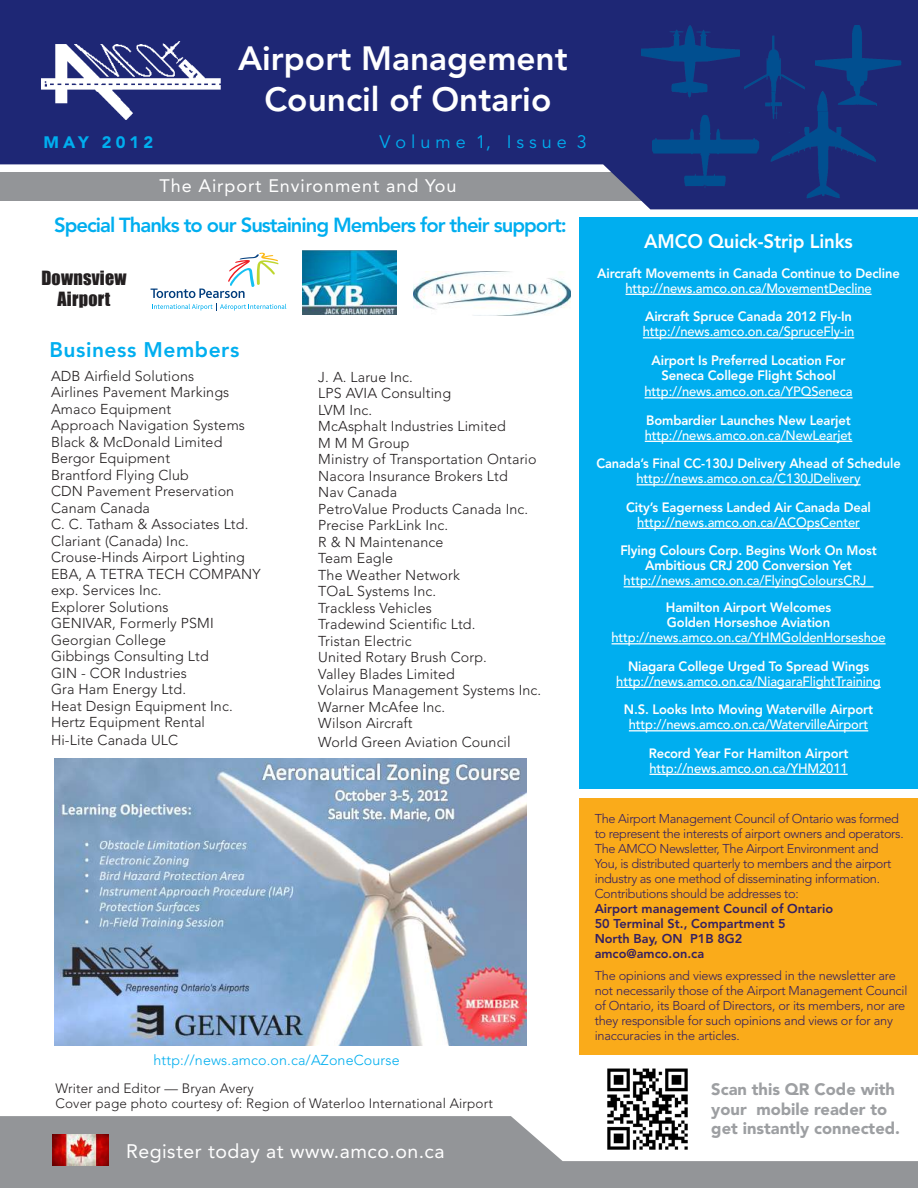
<style>
.page{position:relative;width:918px;height:1188px;background:#fff}
.page>*{position:absolute;margin:0;border:0;box-sizing:border-box;transform-origin:0 0}
.t1{font:800 33.45px/41.7px "Avenir LT Std";color:#fff;text-align:center}
.t2{font:800 21px "Avenir LT Std";letter-spacing:.025em;color:#00aeef}
.t3{font:800 20.25px "Avenir LT Std";letter-spacing:-.05em;color:#00aeef}
.t4{font:19.5px "Avenir LT Std";letter-spacing:.025em;color:#fff}
.t5{font:800 19.5px "Avenir LT Std";letter-spacing:-.01em;color:#fff;scale:.96 1}
.t6{font:18px "Avenir LT Std";letter-spacing:.05em;color:#fff}
.t7{font:18px/21.6px "Impact";letter-spacing:.015em;color:#231f20;text-align:center}
.t8{font:18px "Avenir LT Std";color:#00aeef}
.t9{font:900 16.5px/19.5px "Avenir LT Std";color:#9d9fa2}
.t10{font:900 16.5px "Avenir LT Std";letter-spacing:.25em;color:#00aeef}
.t11{font:300 14.25px/16.5px "Avenir LT Std";letter-spacing:.01em;color:#231f20}
.t12{font:300 14.25px "Avenir LT Std";letter-spacing:.01em;color:#00aeef}
.t13{font:500 13.5px "Avenir LT Std";letter-spacing:-.01em;color:#fff;scale:.96 1}
.t14{font:800 13.5px/15px "Avenir LT Std";letter-spacing:-.01em;color:#fff;text-align:center;scale:.96 1}
.t15{font:300 13.5px/15px "Avenir LT Std";letter-spacing:.01em;color:#231f20}
.t16{font:800 13.5px "Avenir LT Std";letter-spacing:-.01em;color:#fff;scale:.95 1}
.t17{font:300 12.75px/15px "Avenir LT Std";letter-spacing:-.025em;color:#341f61}
.t18{font:800 12.75px/15px "Avenir LT Std";color:#341f61}
.s1{font-size:15px}
</style>
<div class="page">
<svg style="left:0;top:1116px;width:918px;height:72px;fill:#939598"></svg>
<svg style="left:0;top:0;width:918px;height:209px;background:#3d4583"></svg>
<img style="left:41px;top:42px;width:184px;height:77px">
<img style="left:743px;top:36px;width:62px;height:83px">
<img style="left:639px;top:26px;width:101px;height:73px">
<img style="left:814px;top:25px;width:87px;height:81px">
<img style="left:652px;top:115px;width:107px;height:73px">
<img style="left:743px;top:115px;width:16px;height:4px">
<div style="left:630px;top:17px;width:10px;height:78px;background:#1e2775"></div>
<div style="left:641px;top:113px;width:11px;height:75px;background:#1e2775"></div>
<div style="left:805px;top:11px;width:9px;height:98px;background:#1e2775"></div>
<hr style="left:740px;top:17px;width:3px;height:97px;background:#1e2775">
<div style="left:792px;top:7px;width:123px;height:18px;background:#1e2775"></div>
<div style="left:728px;top:119px;width:75px;height:12px;background:#1e2775"></div>
<div style="left:809px;top:105px;width:88px;height:6px;background:#1e2775"></div>
<img style="left:771px;top:109px;width:105px;height:89px">
<img style="left:771px;top:92px;width:34px;height:28px">
<img style="left:814px;top:91px;width:62px;height:14px">
<img style="left:771px;top:119px;width:32px;height:12px">
<img style="left:809px;top:105px;width:67px;height:6px">
<img style="left:594px;top:1068px;width:102px;height:90px">
<div style="left:580px;top:799px;width:338px;height:256px;background:#faab1a"></div>
<img style="left:52px;top:1134px;width:56px;height:31px">
<div style="left:580px;top:217px;width:338px;height:572px;background:#00aeef"></div>
<svg style="left:151px;top:252px;width:135px;height:59px"></svg>
<img style="left:413px;top:272px;width:157px;height:43px">
<img style="left:303px;top:251px;width:94px;height:63px">
<hr style="left:626px;top:294px;width:246px;height:1px;background:#fff">
<hr style="left:643px;top:337px;width:211px;height:1px;background:#fff">
<hr style="left:645px;top:397px;width:208px;height:1px;background:#fff">
<hr style="left:645px;top:441px;width:207px;height:1px;background:#fff">
<hr style="left:636px;top:484px;width:225px;height:1px;background:#fff">
<hr style="left:637px;top:528px;width:223px;height:1px;background:#fff">
<hr style="left:624px;top:586px;width:250px;height:1px;background:#fff">
<hr style="left:612px;top:643px;width:274px;height:1px;background:#fff">
<hr style="left:616px;top:687px;width:265px;height:1px;background:#fff">
<hr style="left:629px;top:730px;width:239px;height:1px;background:#fff">
<hr style="left:649px;top:774px;width:199px;height:1px;background:#fff">
<img style="left:54px;top:758px;width:472px;height:287px">
<h1 class="t1" style="left:238px;top:37px;width:331px">Airport Management<br>Council of Ontario</h1>
<p class="t10" style="left:44px;top:132px;width:111px">MAY 2012</p>
<p class="t8" style="left:380px;top:131px;width:209px">V o l u m e 1, I s s u e 3</p>
<p class="t6" style="left:160px;top:175px;width:298px">The Airport Environment and You</p>
<h3 class="t3" style="left:54px;top:213px;width:514px">Special Thanks to our Sustaining Members for their support:</h3>
<p class="t7" style="left:41px;top:266px;width:87px">Downsview<br>Airport</p>
<h2 class="t2" style="left:50px;top:338px;width:191px">Business Members</h2>
<p class="t11" style="left:51px;top:368px;width:211px">ADB Airfield Solutions<br>Airlines Pavement Markings<br>Amaco Equipment<br>Approach Navigation Systems<br>Black &amp; McDonald Limited<br>Bergor Equipment<br>Brantford Flying Club<br>CDN Pavement Preservation<br>Canam Canada<br>C. C. Tatham &amp; Associates Ltd.<br>Clariant (Canada) Inc.<br>Crouse-Hinds Airport Lighting<br>EBA, A TETRA TECH COMPANY exp. Services Inc.<br>Explorer Solutions<br>GENIVAR, Formerly PSMI<br>Georgian College<br>Gibbings Consulting Ltd<br>GIN - COR Industries<br>Gra Ham Energy Ltd.<br>Heat Design Equipment Inc.<br>Hertz Equipment Rental</p>
<p class="t11" style="left:51px;top:732px;width:129px">Hi-Lite Canada ULC</p>
<p class="t11" style="left:318px;top:368px;width:225px">J. A. Larue Inc.<br>LPS AVIA Consulting<br>LVM Inc.<br>McAsphalt Industries Limited<br>M M M Group<br>Ministry of Transportation Ontario<br>Nacora Insurance Brokers Ltd<br>Nav Canada<br>PetroValue Products Canada Inc.<br>Precise ParkLink Inc.<br>R &amp; N Maintenance<br>Team Eagle<br>The Weather Network<br>TOaL Systems Inc.<br>Trackless Vehicles<br>Tradewind Scientific Ltd.<br>Tristan Electric<br>United Rotary Brush Corp.<br>Valley Blades Limited<br>Volairus Management Systems Inc.<br>Warner McAfee Inc.<br>Wilson Aircraft</p>
<p class="t11" style="left:318px;top:734px;width:194px">World Green Aviation Counci<span class="s1">l</span></p>
<h3 class="t5" style="left:644px;top:230px;width:219px">AMCO Quick-Strip Links</h3>
<p class="t14" style="left:597px;top:266px;width:317px">Aircraft Movements in Canada Continue to Decline</p>
<p class="t13" style="left:626px;top:281px;width:258px">http://news.amco.on.ca/MovementDecline</p>
<p class="t14" style="left:645px;top:309px;width:217px">Aircraft Spruce Canada 2012 Fly‐In</p>
<p class="t13" style="left:643px;top:324px;width:222px">http://news.amco.on.ca/SpruceFly‐in</p>
<p class="t14" style="left:652px;top:353px;width:204px">Airport Is Preferred Location For<br>Seneca College Flight School</p>
<p class="t13" style="left:645px;top:384px;width:218px">http://news.amco.on.ca/YPQSeneca</p>
<p class="t14" style="left:646px;top:413px;width:215px">Bombardier Launches New Learjet</p>
<p class="t13" style="left:645px;top:428px;width:218px">http://news.amco.on.ca/NewLearjet</p>
<p class="t16" style="left:596px;top:456px;width:322px">Canada’s Final CC‐130J Delivery Ahead of Schedule</p>
<p class="t13" style="left:636px;top:471px;width:235px">http://news.amco.on.ca/C130JDelivery</p>
<p class="t14" style="left:626px;top:500px;width:256px">City’s Eagerness Landed Air Canada Deal</p>
<p class="t13" style="left:637px;top:515px;width:233px">http://news.amco.on.ca/ACOpsCenter</p>
<p class="t14" style="left:620px;top:543px;width:269px">Flying Colours Corp. Begins Work On Most<br>Ambitious CRJ 200 Conversion Yet</p>
<p class="t13" style="left:624px;top:573px;width:254px">http://news.amco.on.ca/FlyingColoursCRJ</p>
<p class="t14" style="left:666px;top:600px;width:174px;text-align:left">Hamilton Airport Welcomes<br>Golden Horseshoe Aviation</p>
<p class="t13" style="left:612px;top:630px;width:287px">http://news.amco.on.ca/YHMGoldenHorseshoe</p>
<p class="t14" style="left:628px;top:659px;width:253px">Niagara College Urged To Spread Wings</p>
<p class="t13" style="left:616px;top:673px;width:277px">http://news.amco.on.ca/NiagaraFlightTraining</p>
<p class="t14" style="left:624px;top:702px;width:261px">N.S. Looks Into Moving Waterville Airport</p>
<p class="t13" style="left:629px;top:717px;width:251px">http://news.amco.on.ca/WatervilleAirport</p>
<p class="t14" style="left:649px;top:746px;width:210px">Record Year For Hamilton Airport</p>
<p class="t13" style="left:649px;top:760px;width:208px">http://news.amco.on.ca/YHM2011</p>
<p class="t12" style="left:154px;top:1051px;width:248px">http://news.amco.on.ca/AZoneCourse</p>
<p class="t15" style="left:56px;top:1081px;width:439px">Writer and Editor — Bryan Avery<br>Cover page photo courtesy of: Region of Waterloo International Airport</p>
<h3 class="t4" style="left:126px;top:1140px;width:320px">Register today at www.amco.on.ca</h3>
<p class="t17" style="left:595px;top:811px;width:310px">The Airport Management Council of Ontario was formed to represent the interests of airport owners and operators.<br>The AMCO Newsletter, The Airport Environment and You, is distributed quarterly to members and the airport industry as one method of disseminating information.<br>Contributions should be addresses to:</p>
<p class="t18" style="left:595px;top:901px;width:240px">Airport management Council of Ontario<br>50 Terminal St., Compartment 5<br>North Bay, ON P1B 8G2 amco@amco.on.ca</p>
<p class="t17" style="left:595px;top:968px;width:314px">The opinions and views expressed in the newsletter are not necessarily those of the Airport Management Council of Ontario, its Board of Directors, or its members, nor are they responsible for such opinions and views or for any inaccuracies in the articles.</p>
<p class="t9" style="left:711px;top:1080px;width:190px">Scan this QR Code with your mobile reader to get instantly connected.</p>
</div>
